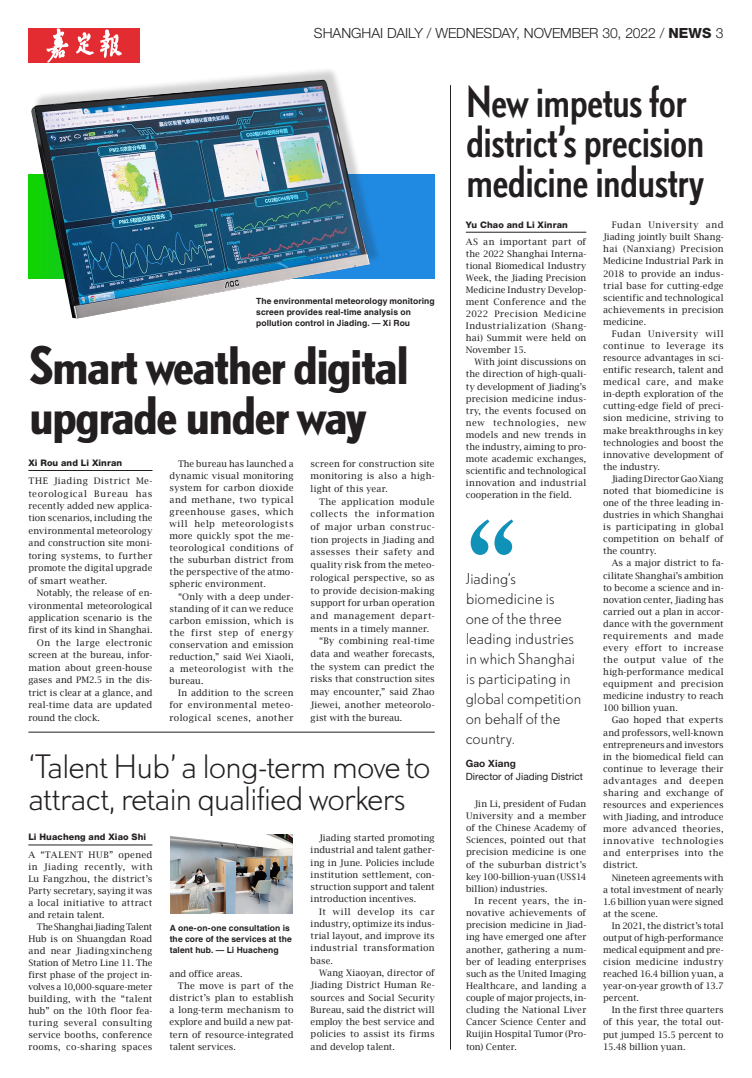
<style>
.page{position:relative;width:752px;height:1078px;background:#fff}
.page>*{position:absolute;margin:0;border:0;box-sizing:border-box;transform-origin:0 0}
._1_q-marks{font:130px "Century Old Style Std";color:#1092b8}
._0_head2{font:700 condensed 48px/50px "DTL Nobel T";letter-spacing:-.05em;color:#231f20}
._0_head3{font:condensed 40px/40px "DTL Nobel T";letter-spacing:-.04em;color:#231f20}
._0_head4-2{font:300 30px/32px "DTL Nobel T";letter-spacing:-.05em;color:#231f20}
._1_quote-1{font:300 14px/20px "DTL Nobel T";letter-spacing:-.02em;color:#231f20}
._1_date{font:300 14px "Helvetica Neue LT Std";letter-spacing:-.005em;color:#231f20}
._1_quote-3{font:10px "Helvetica Neue LT Std";letter-spacing:.005em;color:#231f20}
._1_quote-2{font:700 10px "Helvetica Neue LT Std";letter-spacing:.015em;color:#231f20}
._0_body{font:9px/12.1px "Lucida Bright";letter-spacing:.015em;color:#231f20;text-align:justify}
._0_intro{font:9px/12px "Lucida Bright";letter-spacing:.025em;color:#231f20;text-align:justify}
._0_byline{font:800 9px "Helvetica Neue LT Std";letter-spacing:.015em;color:#231f20}
._1_caption{font:700 8.5px/11px "Helvetica LT Std";letter-spacing:.01em;color:#231f20}
.s1{font-weight:800}
</style>
<div class="page">
<div style="left:28px;top:175px;width:406px;height:103px;background:#208ae2"></div>
<hr style="left:28px;top:470px;width:124px;height:1px;background:#231f20">
<hr style="left:450px;top:85px;width:1px;height:964px;background:#231f20">
<div style="left:32px;top:67px;width:364px;height:259px;background:#231f20;opacity:.21"></div>
<img style="left:31px;top:80px;width:339px;height:238px">
<hr style="left:28px;top:731px;width:406px;height:1px;background:#231f20">
<img style="left:170px;top:834px;width:122px;height:79px">
<hr style="left:28px;top:844px;width:124px;height:1px;background:#231f20">
<hr style="left:465px;top:232px;width:121px;height:1px;background:#231f20">
<div style="left:28px;top:28px;width:112px;height:34px;background:#e22c32"></div>
<svg style="left:46px;top:28px;width:76px;height:34px"></svg>
<p class="_1_date" style="left:314px;top:25px;width:411px">SHANGHAI DAILY / WEDNESDAY, NOVEMBER 30, 2022 / <span class="s1">NEWs</span> 3</p>
<p class="_1_caption" style="left:256px;top:295px;width:180px">The environmental meteorology monitoring screen provides real-time analysis on pollution control in Jiading. — Xi Rou</p>
<p class="_0_head2" style="left:28px;top:338px;width:382px">Smart weather digital upgrade under way</p>
<p class="_0_byline" style="left:28px;top:457px;width:95px">Xi Rou and Li Xinran</p>
<p class="_0_intro" style="left:28px;top:474px;width:125px;line-height:12.4px">The Jiading District Me&shy;teorological Bureau has recently added new applica&shy;tion scenarios, including the environmental meteorology and construction site moni&shy;toring systems, to further promote the digital upgrade of smart weather.</p>
<p class="_0_body" style="left:28px;top:586px;width:125px;line-height:12.4px;text-indent:9px">Notably, the release of en&shy;vironmental meteorological application scenario is the first of its kind in Shanghai.</p>
<p class="_0_body" style="left:28px;top:636px;width:125px;line-height:12.4px;text-indent:9px">On the large electronic screen at the bureau, infor&shy;mation about green-house gases and PM2.5 in the dis&shy;trict is clear at a glance, and real-time data are updated round the clock.</p>
<p class="_0_body" style="left:169px;top:457px;width:125px;text-indent:9px">The bureau has launched a dynamic visual monitoring system for carbon dioxide and methane, two typical greenhouse gases, which will help meteorologists more quickly spot the me&shy;teorological conditions of the suburban district from the perspective of the atmo&shy;spheric environment.</p>
<p class="_0_body" style="left:169px;top:590px;width:125px;text-indent:9px">“Only with a deep under&shy;standing of it can we reduce carbon emission, which is the first step of energy conservation and emission reduction,” said Wei Xiaoli, a meteorologist with the bureau.</p>
<p class="_0_body" style="left:169px;top:687px;width:125px;text-indent:9px">In addition to the screen for environmental meteo&shy;rological scenes, another</p>
<p class="_0_body" style="left:310px;top:457px;width:125px;line-height:12.7px">screen for construction site monitoring is also a high&shy;light of this year.</p>
<p class="_0_body" style="left:310px;top:495px;width:125px;line-height:12.7px;text-indent:9px">The application module collects the information of major urban construc&shy;tion projects in Jiading and assesses their safety and quality risk from the meteo&shy;rological perspective, so as to provide decision-making support for urban operation and management depart&shy;ments in a timely manner.</p>
<p class="_0_body" style="left:310px;top:634px;width:125px;line-height:12.7px;text-indent:9px">“By combining real-time data and weather forecasts, the system can predict the risks that construction sites may encounter,” said Zhao Jiewei, another meteorolo&shy;gist with the bureau.</p>
<p class="_0_head4-2" style="left:28px;top:750px;width:403px">‘Talent Hub’ a long-term move to attract, retain qualified workers</p>
<p class="_0_byline" style="left:28px;top:831px;width:119px">Li Huacheng and Xiao Shi</p>
<p class="_0_intro" style="left:28px;top:848px;width:49px">A “Talent</p>
<p class="_0_intro" style="left:28px;top:848px;width:125px;text-indent:60px">Hub” opened in Jiading recently, with Lu Fangzhou, the district’s Party secretary, saying it was a local initiative to attract and retain talent.</p>
<p class="_0_body" style="left:28px;top:920px;width:125px;text-indent:9px">The Shanghai Jiading Talent Hub is on Shuangdan Road and near Jiadingxincheng Station of Metro Line 11. The first phase of the project in&shy;volves a 10,000-square-meter building, with the “talent hub” on the 10th floor fea&shy;turing several consulting service booths, conference rooms, co-sharing spaces</p>
<p class="_1_caption" style="left:170px;top:922px;width:123px">A one-on-one consultation is the core of the services at the talent hub. — Li Huacheng</p>
<p class="_0_body" style="left:169px;top:967px;width:74px">and office areas.</p>
<p class="_0_body" style="left:169px;top:979px;width:125px;text-indent:9px">The move is part of the district’s plan to establish a long-term mechanism to explore and build a new pat&shy;tern of resource-integrated talent services.</p>
<p class="_0_body" style="left:310px;top:831px;width:125px;text-indent:9px">Jiading started promoting industrial and talent gather&shy;ing in June. Policies include institution settlement, con&shy;struction support and talent introduction incentives.</p>
<p class="_0_body" style="left:310px;top:905px;width:125px;text-indent:9px">It will develop its car industry, optimize its indus&shy;trial layout, and improve its industrial transformation base.</p>
<p class="_0_body" style="left:310px;top:966px;width:125px;text-indent:9px">Wang Xiaoyan, director of Jiading District Human Re&shy;sources and Social Security Bureau, said the district will employ the best service and policies to assist its firms and develop talent.</p>
<p class="_0_head3" style="left:465px;top:79px;width:241px">New impetus for district’s precision medicine industry</p>
<p class="_0_byline" style="left:465px;top:219px;width:103px">Yu Chao and Li Xinran</p>
<p class="_0_intro" style="left:465px;top:236px;width:122px">As an important part of the 2022 Shanghai Interna&shy;tional Biomedical Industry Week, the Jiading Precision Medicine Industry Develop&shy;ment Conference and the 2022 Precision Medicine Industrialization (Shang&shy;hai) Summit were held on November 15.</p>
<p class="_0_body" style="left:465px;top:356px;width:122px;text-indent:9px">With joint discussions on the direction of high-quali&shy;ty development of Jiading’s precision medicine indus&shy;try, the events focused on new technologies, new models and new trends in the industry, aiming to pro&shy;mote academic exchanges, scientific and technological innovation and industrial cooperation in the field.</p>
<p class="_1_q-marks" style="left:465px;top:485px;width:53px">“</p>
<p class="_1_quote-1" style="left:465px;top:568px;width:117px">Jiading’s biomedicine is one of the three leading industries in which Shanghai is participating in global competition on behalf of the country.</p>
<p class="_1_quote-2" style="left:465px;top:756px;width:52px">Gao Xiang</p>
<p class="_1_quote-3" style="left:465px;top:770px;width:119px">Director of Jiading District</p>
<p class="_0_body" style="left:466px;top:797px;width:122px;text-indent:9px">Jin Li, president of Fudan University and a member of the Chinese Academy of Sciences, pointed out that precision medicine is one of the suburban district’s key 100-billion-yuan (US$14 billion) industries.</p>
<p class="_0_body" style="left:466px;top:894px;width:122px;text-indent:9px">In recent years, the in&shy;novative achievements of precision medicine in Jiad&shy;ing have emerged one after another, gathering a num&shy;ber of leading enterprises such as the United Imaging Healthcare, and landing a couple of major projects, in&shy;cluding the National Liver Cancer Science Center and Ruijin Hospital Tumor (Pro&shy;ton) Center.</p>
<p class="_0_body" style="left:603px;top:219px;width:122px;text-indent:9px">Fudan University and Jiading jointly built Shang&shy;hai (Nanxiang) Precision Medicine Industrial Park in 2018 to provide an indus&shy;trial base for cutting-edge scientific and technological achievements in precision medicine.</p>
<p class="_0_body" style="left:603px;top:327px;width:122px;text-indent:9px">Fudan University will continue to leverage its resource advantages in sci&shy;entific research, talent and medical care, and make in-depth exploration of the cutting-edge field of preci&shy;sion medicine, striving to make breakthroughs in key technologies and boost the innovative development of the industry.</p>
<p class="_0_body" style="left:603px;top:472px;width:122px;text-indent:9px">Jiading Director Gao Xiang noted that biomedicine is one of the three leading in&shy;dustries in which Shanghai is participating in global competition on behalf of the country.</p>
<p class="_0_body" style="left:603px;top:557px;width:122px;text-indent:9px">As a major district to fa&shy;cilitate Shanghai’s ambition to become a science and in&shy;novation center, Jiading has carried out a plan in accor&shy;dance with the government requirements and made every effort to increase the output value of the high-performance medical equipment and precision medicine industry to reach 100 billion yuan.</p>
<p class="_0_body" style="left:603px;top:714px;width:122px;text-indent:9px">Gao hoped that experts and professors, well-known entrepreneurs and investors in the biomedical field can continue to leverage their advantages and deepen sharing and exchange of resources and experiences with Jiading, and introduce more advanced theories, innovative technologies and enterprises into the district.</p>
<p class="_0_body" style="left:603px;top:871px;width:122px;text-indent:9px">Nineteen agreements with a total investment of nearly 1.6 billion yuan were signed at the scene.</p>
<p class="_0_body" style="left:603px;top:919px;width:122px;text-indent:9px">In 2021, the district’s total output of high-performance medical equipment and pre&shy;cision medicine industry reached 16.4 billion yuan, a year-on-year growth of 13.7 percent.</p>
<p class="_0_body" style="left:603px;top:1003px;width:122px;text-indent:9px">In the first three quarters of this year, the total out&shy;put jumped 15.5 percent to 15.48 billion yuan.</p>
</div>
